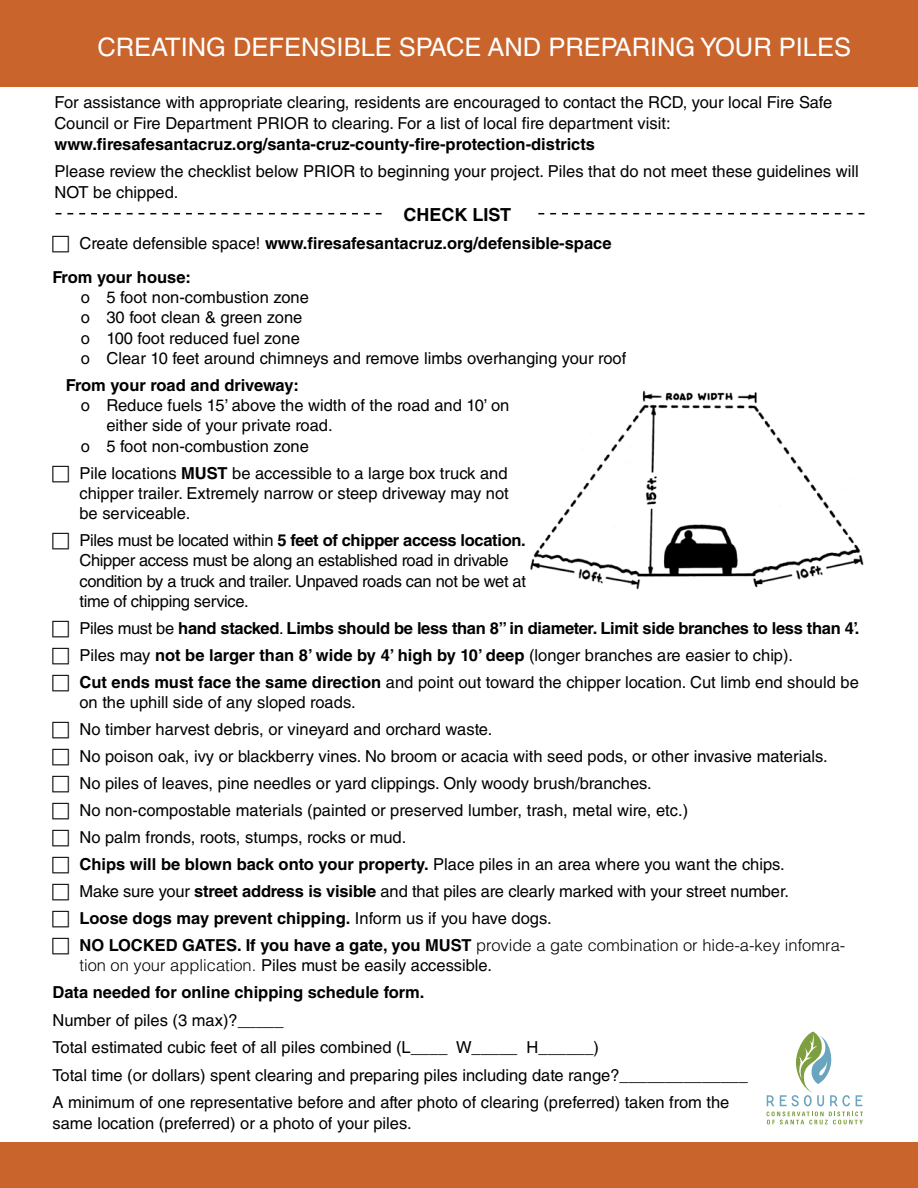
<style>
.page{position:relative;width:918px;height:1188px;background:#fff}
.page>*{position:absolute;margin:0;border:0;box-sizing:border-box;transform-origin:0 0}
.t1{font:25.5px "Helvetica LT Std";color:#fff}
.t2{font:700 18px "Helvetica LT Std";color:#000}
.t3{font:16.5px/27px "Helvetica LT Std";color:#000}
.t4{font:700 16.5px/27px "Helvetica LT Std";letter-spacing:-.02em;color:#000}
.t5{font:700 16.5px/33.8px "Helvetica LT Std";color:#000}
.t6{font:16.5px/20.2px "Helvetica LT Std";letter-spacing:-.02em;color:#000}
.s1{font-weight:400}
.s2{font-weight:700}
.s3{font-weight:300}
</style>
<div class="page">
<svg style="left:56px;top:213px;width:326px;height:1px"></svg>
<svg style="left:538px;top:213px;width:327px;height:1px"></svg>
<img style="left:530px;top:390px;width:334px;height:200px">
<div style="left:0;top:0;width:918px;height:86px;background:#c9642c"></div>
<svg style="left:767px;top:1095px;width:7px;height:11px"></svg>
<svg style="left:856px;top:1095px;width:6px;height:11px"></svg>
<svg style="left:780px;top:1032px;width:70px;height:74px"></svg>
<svg style="left:767px;top:1112px;width:96px;height:12px"></svg>
<div style="left:0;top:1143px;width:918px;height:45px;background:#c9642c"></div>
<h1 class="t1" style="left:97px;top:33px;width:755px">CREATING DEFENSIBLE SPACE AND PREPARING YOUR PILES</h1>
<p class="t3" style="left:55px;top:91px;width:779px;line-height:21px">For assistance with appropriate clearing, residents are encouraged to contact the RCD, your local Fire Safe<br>Council or Fire Department PRIOR to clearing. For a list of local fire department visit:</p>
<p class="t5" style="left:55px;top:127px;width:542px">www.firesafesantacruz.org/santa-cruz-county-fire-protection-districts</p>
<p class="t3" style="left:55px;top:161px;width:806px;line-height:21px">Please review the checklist below PRIOR to beginning your project. Piles that do not meet these guidelines will<br>NOT be chipped.</p>
<p class="t2" style="left:404px;top:204px;width:109px">CHECK LIST</p>
<p class="t5" style="left:52px;top:226px;width:561px;text-indent:27px"><span class="s1">Create defensible space!</span> www.firesafesantacruz.org/defensible-space<br>From your house:</p>
<p class="t3" style="left:81px;top:287px;width:547px;line-height:20.2px">o 5 foot non-combustion zone<br>o 30 foot clean &amp; green zone<br>o 100 foot reduced fuel zone<br>o Clear 10 feet around chimneys and remove limbs overhanging your roof</p>
<p class="t5" style="left:66px;top:368px;width:235px">From your road and driveway:</p>
<p class="t3" style="left:81px;top:392px;width:430px">o Reduce fuels 15’ above the width of the road and 10’ on</p>
<p class="t3" style="left:106px;top:412px;width:228px">either side of your private road.</p>
<p class="t3" style="left:81px;top:432px;width:230px">o 5 foot non-combustion zone</p>
<p class="t3" style="left:79px;top:463px;width:431px;line-height:20.2px;text-align:justify">Pile locations <span class="s2">MUST</span> be accessible to a large box truck and chipper trailer. Extremely narrow or steep driveway may not be serviceable.</p>
<p class="t6" style="left:79px;top:530px;width:448px">Piles must be located within <span class="s2">5 feet of chipper access location.<br></span>Chipper access must be along an established road in drivable condition by a truck and trailer. Unpaved roads can not be wet at time of chipping service.</p>
<p class="t4" style="left:79px;top:614px;width:782px"><span class="s1">Piles must be</span> hand stacked<span class="s1">.</span> Limbs should be less than 8” in diameter. Limit side branches to less than 4’.<br><span class="s1">Piles may</span> not be larger than 8’ wide by 4’ high by 10’ deep <span class="s1">(longer branches are easier to chip).<br></span>Cut ends must face the same direction <span class="s1">and point out toward the chipper location. Cut limb end should be</span></p>
<p class="t3" style="left:79px;top:689px;width:767px">on the uphill side of any sloped roads.<br>No timber harvest debris, or vineyard and orchard waste.<br>No poison oak, ivy or blackberry vines. No broom or acacia with seed pods, or other invasive materials.<br>No piles of leaves, pine needles or yard clippings. Only woody brush/branches.<br>No non-compostable materials (painted or preserved lumber, trash, metal wire, etc.)<br>No palm fronds, roots, stumps, rocks or mud.<br><span class="s2">Chips will be blown back onto your property.</span> Place piles in an area where you want the chips.<br>Make sure your <span class="s2">street address is visible</span> and that piles are clearly marked with your street number.<br><span class="s2">Loose dogs may prevent chipping.</span> Inform us if you have dogs.<br><span class="s2">NO LOCKED GATES. If you have a gate, you MUST</span> <span class="s3">provide a gate combination or hide-a-key infomra-</span></p>
<p class="t3" style="left:79px;top:952px;width:414px"><span class="s3">tion on your application.</span> Piles must be easily accessible.</p>
<p class="t5" style="left:52px;top:975px;width:373px">Data needed for online chipping schedule form.</p>
<p class="t3" style="left:52px;top:1006px;width:697px;line-height:27.5px">Number of piles (3 max)?_____<br>Total estimated cubic feet of all piles combined (L____ W_____ H______)<br>Total time (or dollars) spent clearing and preparing piles including date range?______________ A minimum of one representative before and after photo of clearing (preferred) taken from the</p>
<p class="t3" style="left:52px;top:1110px;width:361px">same location (preferred) or a photo of your piles.</p>
</div>
